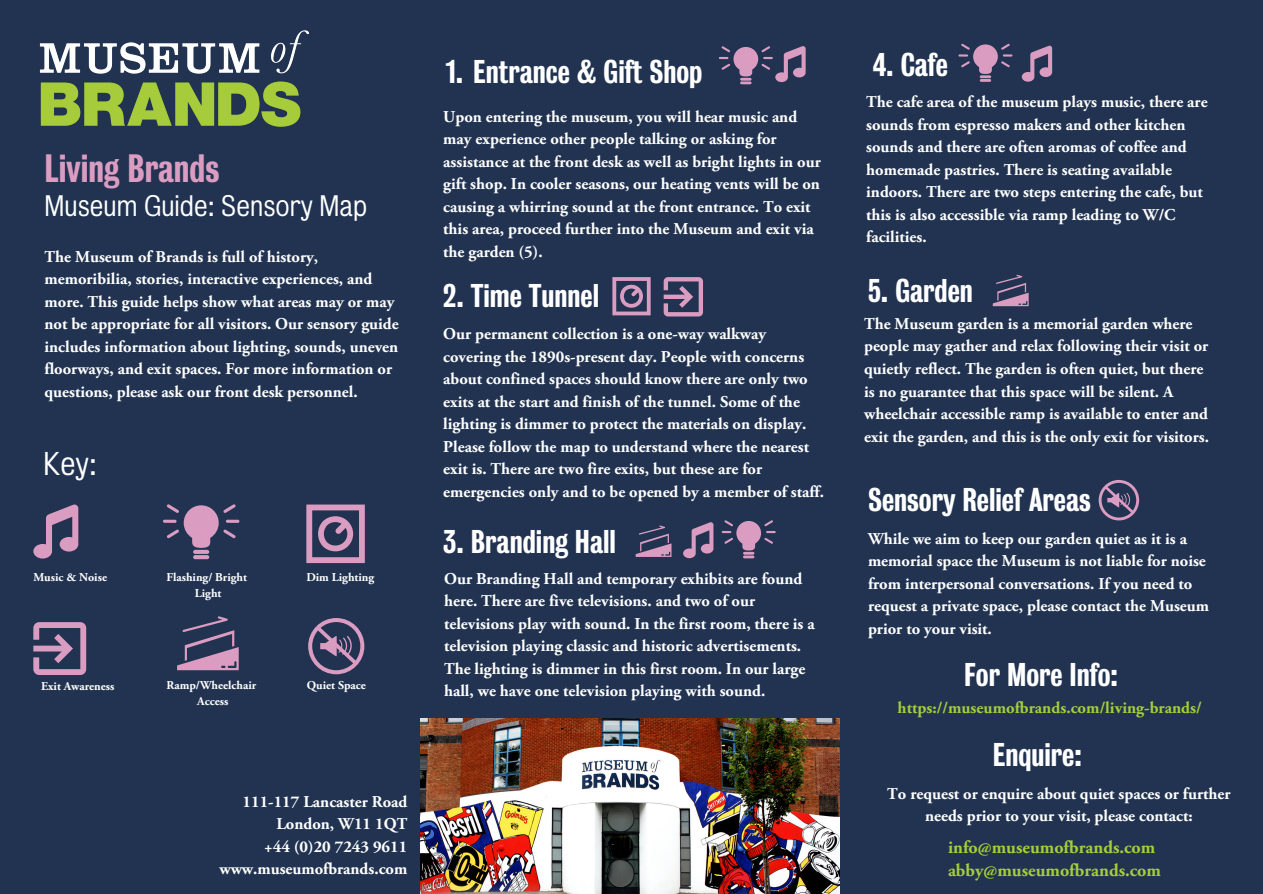
<style>
.page{position:relative;width:1263px;height:894px;background:#fff}
.page>*{position:absolute;margin:0;border:0;box-sizing:border-box;transform-origin:0 0}
.t1{font:36px "Bureau Grotesque Three Five";color:#db9cc1}
.t2{font:30px "Bureau Grotesque Three Five";color:#fff}
.t3{font:30px "Bureau Grotesque Five One";color:#fff}
.t4{font:27px "Bureau Grotesque Five One";color:#fff}
.t5{font:700 18px "Adobe Garamond Pro";color:#a5ce38}
.t6{font:700 16.65px "Adobe Garamond Pro";color:#a5ce38}
.t7{font:700 16.5px/22.5px "Adobe Garamond Pro";color:#fff}
.t8{font:700 12px "Adobe Garamond Pro";color:#fff}
</style>
<div class="page">
<div style="left:0;top:0;width:1263px;height:893px;background:#213351"></div>
<img style="left:421px;top:718px;width:418px;height:175px">
<svg style="left:719px;top:46px;width:87px;height:38px"></svg>
<svg style="left:612px;top:277px;width:39px;height:38px"></svg>
<svg style="left:33px;top:504px;width:45px;height:54px"></svg>
<svg style="left:193px;top:549px;width:16px;height:4px"></svg>
<svg style="left:193px;top:555px;width:16px;height:4px"></svg>
<svg style="left:163px;top:504px;width:76px;height:43px"></svg>
<svg style="left:306px;top:504px;width:59px;height:59px"></svg>
<svg style="left:664px;top:277px;width:39px;height:39px"></svg>
<svg style="left:33px;top:622px;width:53px;height:52px"></svg>
<img style="left:39px;top:30px;width:270px;height:97px">
<svg style="left:636px;top:525px;width:35px;height:31px"></svg>
<svg style="left:177px;top:616px;width:62px;height:54px"></svg>
<svg style="left:308px;top:618px;width:56px;height:56px"></svg>
<svg style="left:1099px;top:480px;width:40px;height:40px"></svg>
<svg style="left:683px;top:522px;width:30px;height:36px"></svg>
<svg style="left:722px;top:520px;width:54px;height:38px"></svg>
<svg style="left:993px;top:274px;width:36px;height:32px"></svg>
<svg style="left:1022px;top:46px;width:30px;height:36px"></svg>
<svg style="left:958px;top:44px;width:54px;height:38px"></svg>
<p class="t1" style="left:45px;top:147px;width:176px">Living Brands</p>
<p class="t4" style="left:45px;top:190px;width:324px">Museum Guide: Sensory Map</p>
<p class="t7" style="left:45px;top:246px;width:356px">The Museum of Brands is full of history, memoribilia, stories, interactive experiences, and more. This guide helps show what areas may or may not be appropriate for all visitors. Our sensory guide includes information about lighting, sounds, uneven floorways, and exit spaces. For more information or questions, please ask our front desk personnel.</p>
<p class="t3" style="left:44px;top:447px;width:55px">Key:</p>
<p class="t8" style="left:33px;top:572px;width:75px">Music &amp; Noise</p>
<p class="t8" style="left:41px;top:681px;width:75px">Exit Awareness</p>
<p class="t8" style="left:166px;top:572px;width:82px">Flashing/ Bright</p>
<p class="t8" style="left:195px;top:588px;width:28px">Light</p>
<p class="t8" style="left:166px;top:680px;width:91px">Ramp/Wheelchair</p>
<p class="t8" style="left:197px;top:696px;width:33px">Access</p>
<p class="t8" style="left:306px;top:572px;width:69px">Dim Lighting</p>
<p class="t8" style="left:307px;top:680px;width:61px">Quiet Space</p>
<p class="t7" style="left:243px;top:791px;width:166px">111-117 Lancaster Road</p>
<p class="t7" style="left:276px;top:813px;width:132px">London, W11 1QT</p>
<p class="t7" style="left:264px;top:836px;width:145px">+44 (0)20 7243 9611</p>
<p class="t7" style="left:219px;top:858px;width:189px">www.museumofbrands.com</p>
<p class="t2" style="left:446px;top:54px;width:258px">1. Entrance &amp; Gift Shop</p>
<p class="t7" style="left:443px;top:107px;width:379px">Upon entering the museum, you will hear music and may experience other people talking or asking for assistance at the front desk as well as bright lights in our gift shop. In cooler seasons, our heating vents will be on causing a whirring sound at the front entrance. To exit this area, proceed further into the Museum and exit via the garden (5).</p>
<p class="t2" style="left:443px;top:278px;width:157px">2. Time Tunnel</p>
<p class="t7" style="left:443px;top:324px;width:382px">Our permanent collection is a one-way walkway covering the 1890s-present day. People with concerns about confined spaces should know there are only two exits at the start and finish of the tunnel. Some of the lighting is dimmer to protect the materials on display.<br>Please follow the map to understand where the nearest exit is. There are two fire exits, but these are for emergencies only and to be opened by a member of staff.</p>
<p class="t2" style="left:443px;top:523px;width:174px">3. Branding Hall</p>
<p class="t7" style="left:444px;top:568px;width:372px">Our Branding Hall and temporary exhibits are found here. There are five televisions. and two of our televisions play with sound. In the first room, there is a television playing classic and historic advertisements.<br>The lighting is dimmer in this first room. In our large hall, we have one television playing with sound.</p>
<p class="t2" style="left:873px;top:47px;width:77px">4. Cafe</p>
<p class="t7" style="left:866px;top:92px;width:343px">The cafe area of the museum plays music, there are sounds from espresso makers and other kitchen sounds and there are often aromas of coffee and homemade pastries. There is seating available indoors. There are two steps entering the cafe, but this is also accessible via ramp leading to W/C facilities.</p>
<p class="t2" style="left:868px;top:273px;width:106px">5. Garden</p>
<p class="t7" style="left:864px;top:314px;width:346px">The Museum garden is a memorial garden where people may gather and relax following their visit or quietly reflect. The garden is often quiet, but there is no guarantee that this space will be silent. A wheelchair accessible ramp is available to enter and exit the garden, and this is the only exit for visitors.</p>
<p class="t2" style="left:868px;top:482px;width:224px">Sensory Relief Areas</p>
<p class="t7" style="left:868px;top:528px;width:320px">While we aim to keep our garden quiet as it is a</p>
<p class="t7" style="left:868px;top:551px;width:343px">memorial space the Museum is not liable for noise from interpersonal conversations. If you need to request a private space, please contact the Museum prior to your visit.</p>
<p class="t2" style="left:964px;top:657px;width:155px">For More Info:</p>
<p class="t6" style="left:898px;top:701px;width:306px">https://museumofbrands.com/living-brands/</p>
<p class="t2" style="left:993px;top:736px;width:91px">Enquire:</p>
<p class="t7" style="left:887px;top:783px;width:345px;text-align:center">To request or enquire about quiet spaces or further needs prior to your visit, please contact:</p>
<p class="t5" style="left:948px;top:839px;width:209px">info@museumofbrands.com</p>
<p class="t5" style="left:948px;top:862px;width:215px">abby@museumofbrands.com</p>
</div>
